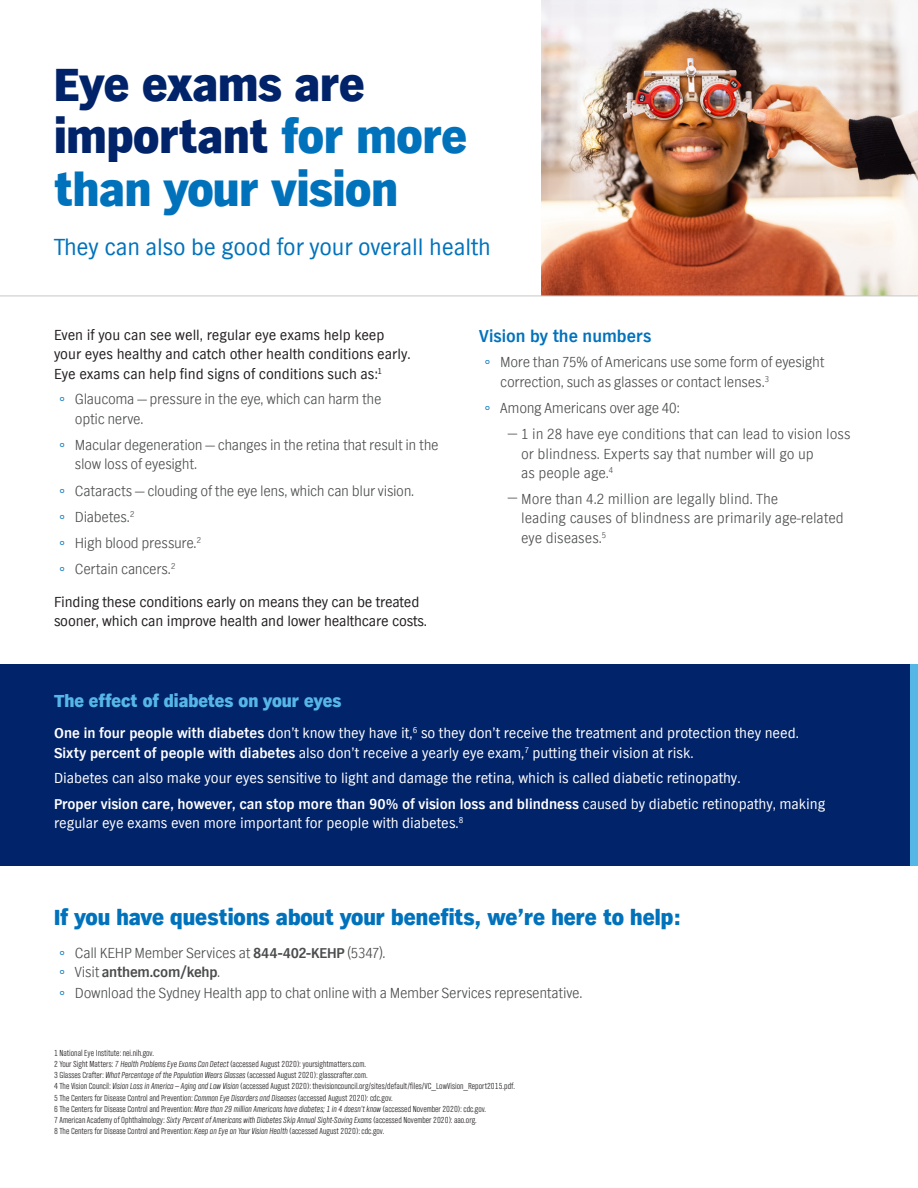
<style>
.page{position:relative;width:918px;height:1188px;background:#fff}
.page>*{position:absolute;margin:0;border:0;box-sizing:border-box;transform-origin:0 0}
.Head__12_13{font:800 48px/52.5px "TV Nord EF";letter-spacing:-.005em;color:#0072bc}
.Head__12_13-2{font:24px "TV Nord EF";letter-spacing:-.005em;color:#0072bc}
.Call-out_Body{font:800 22.5px "TV Nord EF";color:#0072bc}
.Head__12_13-3{font:800 18px "TV Nord EF";color:#56b7e7}
.Head__12_13-4{font:700 18px "TV Nord EF";color:#0072bc}
.Body_dashes_indent{font:300 15px/19.5px "TV Nord EF";letter-spacing:-.015em;color:#4b4c4d}
.Body_copy{font:15px/19.5px "TV Nord EF";color:#fff}
.Body_copy-2{font:15px/19.5px "TV Nord EF";letter-spacing:-.005em;color:#231f20}
.t1{font:700 15px "TV Nord EF";letter-spacing:-.02em;color:#4b4c4d}
.Tags{font:9px "TV Nord EF Light Con";color:#231f20}
.s1{color:#002369}
.s2{font-weight:400;color:#0072bc}
.s3{font-weight:700}
.s4{font-weight:300}
.s5{font-family:"TV Nord EF Light Con Obl"}
</style>
<div class="page">
<img style="left:541px;top:0;width:377px;height:296px">
<div style="left:0;top:664px;width:918px;height:202px;background:#002369"></div>
<div style="left:910px;top:664px;width:8px;height:202px;background:#56b7e7"></div>
<hr style="left:0;top:296px;width:918px;height:1px;background:#c7c8ca">
<p class="Head__12_13" style="left:54px;top:60px;width:415px"><span class="s1">Eye exams are important</span> for more than your vision</p>
<p class="Head__12_13-2" style="left:54px;top:233px;width:438px">They can also be good for your overall health</p>
<p class="Body_copy-2" style="left:54px;top:325px;width:358px">Even if you can see well, regular eye exams help keep your eyes healthy and catch other health conditions early.<br>Eye exams can help find signs of conditions such as:<sup>1</sup></p>
<p class="Body_dashes_indent" style="left:75px;top:390px;width:308px;text-indent:-15px"><span class="s2">◦</span> Glaucoma — pressure in the eye, which can harm the optic nerve.</p>
<p class="Body_dashes_indent" style="left:75px;top:435px;width:365px;text-indent:-15px"><span class="s2">◦</span> Macular degeneration — changes in the retina that result in the slow loss of eyesight.</p>
<p class="Body_dashes_indent" style="left:60px;top:481px;width:356px"><span class="s2">◦</span> Cataracts — clouding of the eye lens, which can blur vision.</p>
<p class="Body_dashes_indent" style="left:60px;top:507px;width:76px"><span class="s2">◦</span> Diabetes.<sup>2</sup></p>
<p class="Body_dashes_indent" style="left:60px;top:534px;width:142px"><span class="s2">◦</span> High blood pressure.<sup>2</sup></p>
<p class="Body_dashes_indent" style="left:60px;top:560px;width:117px"><span class="s2">◦</span> Certain cancers.<sup>2</sup></p>
<p class="Body_copy-2" style="left:54px;top:592px;width:375px">Finding these conditions early on means they can be treated sooner, which can improve health and lower healthcare costs.</p>
<p class="Head__12_13-4" style="left:479px;top:326px;width:174px">Vision by the numbers</p>
<p class="Body_dashes_indent" style="left:500px;top:353px;width:325px;text-indent:-15px"><span class="s2">◦</span> More than 75% of Americans use some form of eyesight correction, such as glasses or contact lenses.<sup>3</sup></p>
<p class="Body_dashes_indent" style="left:485px;top:399px;width:196px"><span class="s2">◦</span> Among Americans over age 40:</p>
<p class="Body_dashes_indent" style="left:521px;top:425px;width:331px;text-indent:-14px">— 1 in 28 have eye conditions that can lead to vision loss or blindness. Experts say that number will go up<br>as people age.<sup>4</sup></p>
<p class="Body_dashes_indent" style="left:521px;top:489px;width:324px;text-indent:-14px">— More than 4.2 million are legally blind. The<br>leading causes of blindness are primarily age-related eye diseases.<sup>5</sup></p>
<p class="Head__12_13-3" style="left:54px;top:690px;width:289px">The effect of diabetes on your eyes</p>
<p class="Body_copy" style="left:54px;top:724px;width:747px"><span class="s3">One in four people with diabetes</span> don’t know they have it,<sup>6</sup> so they don’t receive the treatment and protection they need.<br><span class="s3">Sixty percent of people with diabetes</span> also don’t receive a yearly eye exam,<sup>7</sup> putting their vision at risk.</p>
<p class="Body_copy" style="left:54px;top:769px;width:688px">Diabetes can also make your eyes sensitive to light and damage the retina, which is called diabetic retinopathy.</p>
<p class="Body_copy" style="left:54px;top:794px;width:773px"><span class="s3">Proper vision care, however, can stop more than 90% of vision loss and blindness</span> caused by diabetic retinopathy, making regular eye exams even more important for people with diabetes.<sup>8</sup></p>
<p class="Call-out_Body" style="left:54px;top:904px;width:628px">If you have questions about your benefits, we’re here to help:</p>
<p class="Body_dashes_indent" style="left:60px;top:943px;width:327px"><span class="s2">◦</span> Call KEHP Member Services at <span class="s3">844-402-KEHP</span> (5347).</p>
<p class="t1" style="left:60px;top:964px;width:162px"><span class="s2">◦</span> <span class="s4">Visit</span> anthem.com/kehp<span class="s4">.</span></p>
<p class="Body_dashes_indent" style="left:60px;top:984px;width:524px"><span class="s2">◦</span> Download the Sydney Health app to chat online with a Member Services representative.</p>
<p class="Tags" style="left:54px;top:1048px;width:102px">1 National Eye Institute: nei.nih.gov.</p>
<p class="Tags" style="left:54px;top:1059px;width:313px">2 Your Sight Matters: <span class="s5">7 Health Problems Eye Exams Can Detect</span> (accessed August 2020): yoursightmatters.com.</p>
<p class="Tags" style="left:54px;top:1071px;width:315px">3 Glasses Crafter: <span class="s5">What Percentage of the Population Wears Glasses</span> (accessed August 2020): glasscrafter.com.</p>
<p class="Tags" style="left:54px;top:1082px;width:462px">4 The Vision Council: <span class="s5">Vision Loss in America — Aging and Low Vision</span> (accessed August 2020): thevisioncouncil.org/sites/default/files/VC_LowVision_Report2015.pdf.</p>
<p class="Tags" style="left:54px;top:1093px;width:340px">5 The Centers for Disease Control and Prevention: <span class="s5">Common Eye Disorders and Diseases</span> (accessed August 2020): cdc.gov.</p>
<p class="Tags" style="left:54px;top:1104px;width:434px">6 The Centers for Disease Control and Prevention: <span class="s5">More than 29 million Americans have diabetes; 1 in 4 doesn’t know</span> (accessed November 2020): cdc.gov.</p>
<p class="Tags" style="left:54px;top:1115px;width:424px">7 American Academy of Ophthalmology: <span class="s5">Sixty Percent of Americans with Diabetes Skip Annual Sight-Saving Exams</span> (accessed November 2020): aao.org.</p>
<p class="Tags" style="left:54px;top:1126px;width:332px">8 The Centers for Disease Control and Prevention: <span class="s5">Keep an Eye on Your Vision Health</span> (accessed August 2020): cdc.gov.</p>
</div>
